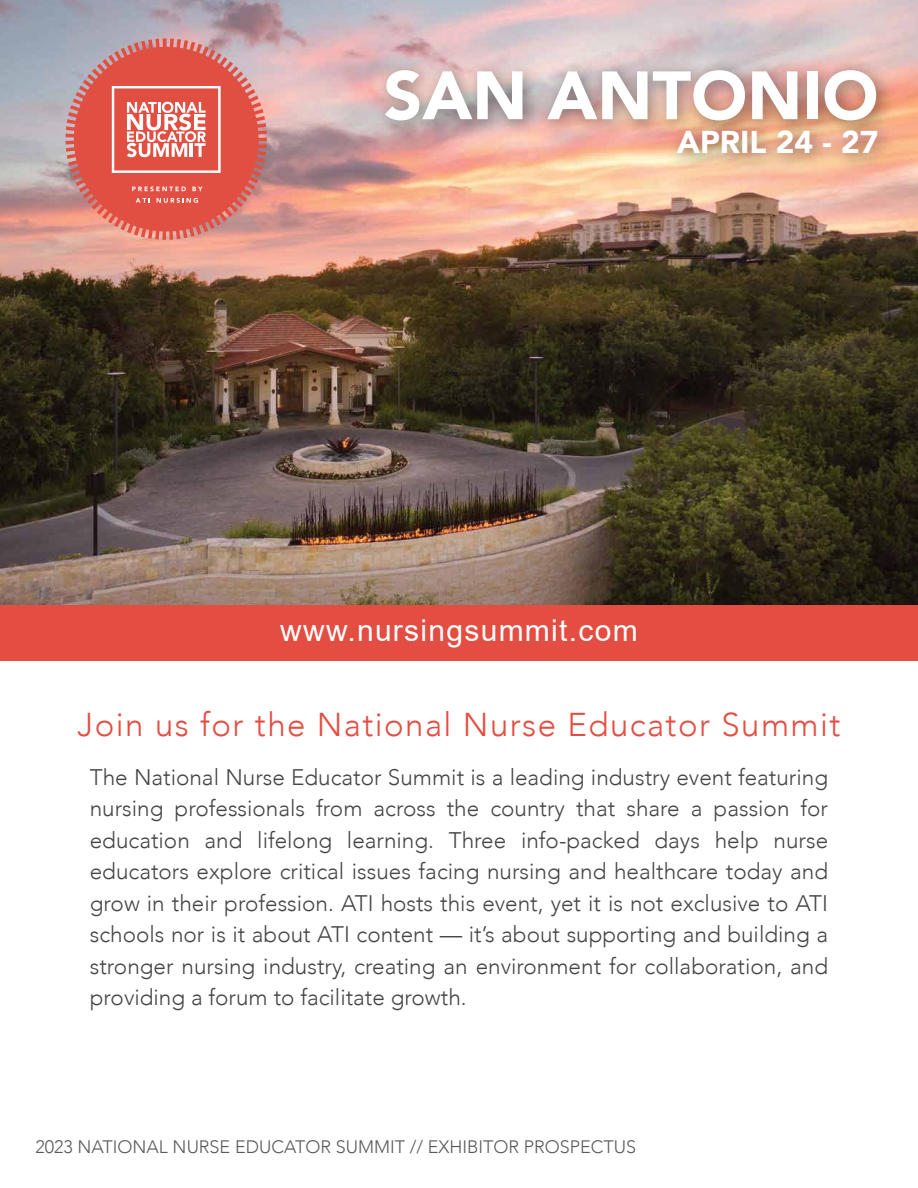
<style>
.page{position:relative;width:918px;height:1188px;background:#fff}
.page>*{position:absolute;margin:0;border:0;box-sizing:border-box;transform-origin:0 0}
.t1{font:900 67.5px "Avenir";color:#fff}
.t2{font:300 33px "Avenir";letter-spacing:.045em;color:#e44d42}
.t3{font:900 31.5px "Avenir";color:#fff}
.t4{font:30px "Arial";letter-spacing:.045em;color:#fff}
.t5{font:300 22.5px/31.5px "Avenir";color:#474545;text-align:justify}
.t6{font:300 18px "Avenir";color:#58595b}
</style>
<div class="page">
<img style="left:0;top:0;width:918px;height:605px">
<svg style="left:66px;top:38px;width:201px;height:202px;background:#dd746c"></svg>
<img style="left:317px;top:42px;width:587px;height:209px">
<img style="left:622px;top:107px;width:282px;height:105px">
<div style="left:0;top:605px;width:918px;height:56px;background:#e44d42"></div>
<h1 class="t1" style="left:384px;top:38px;width:496px">SAN ANTONIO</h1>
<h3 class="t3" style="left:677px;top:115px;width:203px">APRIL 24 - 27</h3>
<h3 class="t4" style="left:280px;top:610px;width:359px">www.nursingsummit.com</h3>
<h2 class="t2" style="left:78px;top:705px;width:764px">Join us for the National Nurse Educator Summit</h2>
<p class="t5" style="left:90px;top:761px;width:740px">The National Nurse Educator Summit is a leading industry event featuring nursing professionals from across the country that share a passion for education and lifelong learning. Three info-packed days help nurse educators explore critical issues facing nursing and healthcare today and grow in their profession. ATI hosts this event, yet it is not exclusive to ATI schools nor is it about ATI content — it’s about supporting and building a stronger nursing industry, creating an environment for collaboration, and providing a forum to facilitate growth.</p>
<p class="t6" style="left:35px;top:1137px;width:602px">2023 NATIONAL NURSE EDUCATOR SUMMIT // EXHIBITOR PROSPECTUS</p>
</div>
